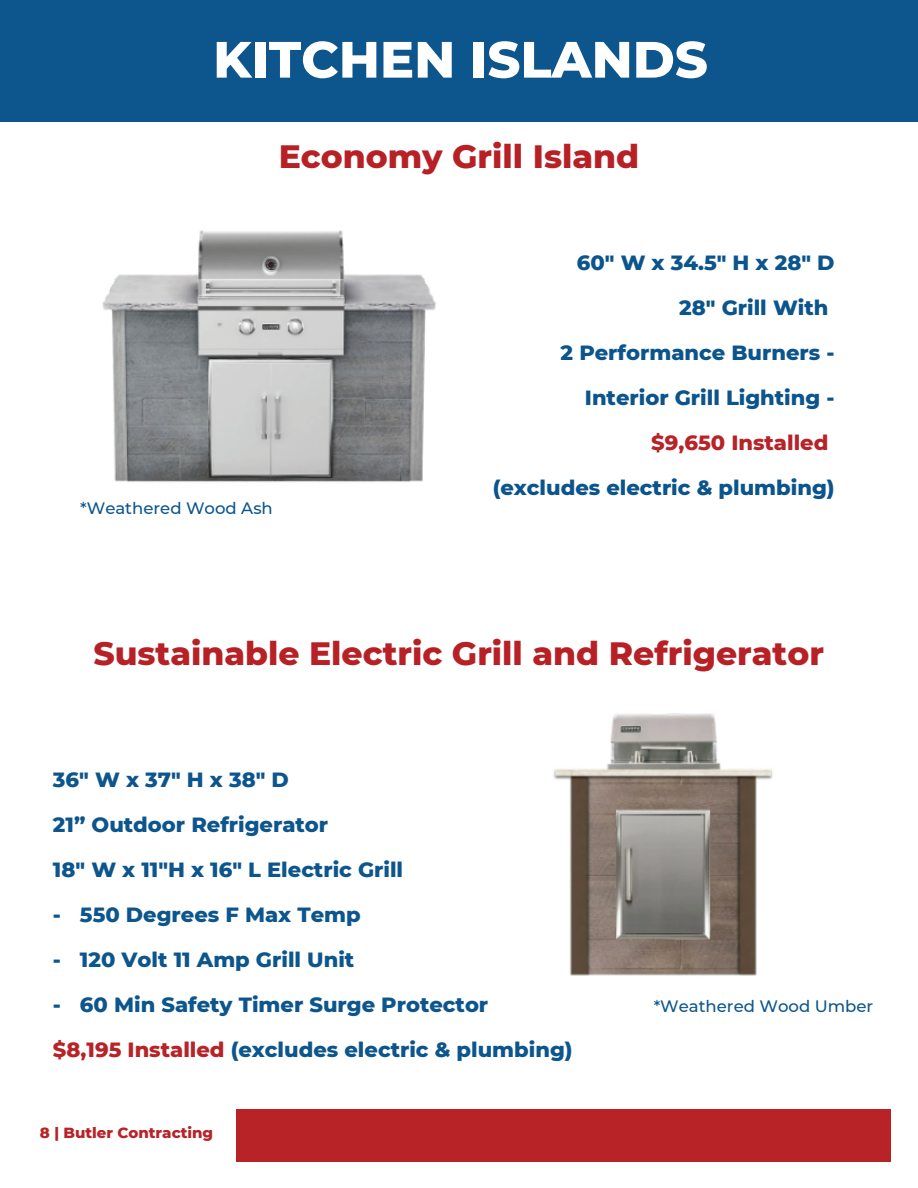
<style>
.page{position:relative;width:918px;height:1188px;background:#fff}
.page>*{position:absolute;margin:0;border:0;box-sizing:border-box;transform-origin:0 0}
.t1{font:800 51px "Montserrat";color:#fff}
.t2{font:800 33px "Montserrat";color:#b72126}
.t3{font:800 21px/45px "Montserrat";color:#0d558d}
.t4{font:800 21px/45px "Montserrat";color:#0b548c;text-align:right}
.t5{font:800 21px "Montserrat";color:#b72327}
.t6{font:500 16.5px "Montserrat";color:#0d558d}
.t7{font:800 15px "Montserrat";color:#b72327}
.s1{color:#b72327}
</style>
<div class="page">
<img style="left:102px;top:230px;width:334px;height:252px">
<img style="left:553px;top:713px;width:220px;height:263px">
<div style="left:0;top:0;width:918px;height:121px;background:#0d558d"></div>
<div style="left:236px;top:1109px;width:654px;height:52px;background:#b72327"></div>
<h1 class="t1" style="left:213px;top:22px;width:496px">KITCHEN ISLANDS</h1>
<h2 class="t2" style="left:279px;top:132px;width:362px">Economy Grill Island</h2>
<p class="t6" style="left:80px;top:496px;width:194px">*Weathered Wood Ash</p>
<p class="t4" style="left:561px;top:239px;width:275px">60″ W x 34.5″ H x 28″ D<br>28" Grill With<br>2 Performance Burners -<br>Interior Grill Lighting -</p>
<p class="t5" style="left:651px;top:428px;width:179px">$9,650 Installed</p>
<p class="t4" style="left:493px;top:464px;width:343px">(excludes electric &amp; plumbing)</p>
<h2 class="t2" style="left:93px;top:629px;width:732px">Sustainable Electric Grill and Refrigerator</h2>
<p class="t3" style="left:53px;top:755px;width:352px">36″ W x 37″ H x 38″ D<br>21” Outdoor Refrigerator<br>18" W x 11"H x 16" L Electric Grill</p>
<p class="t3" style="left:53px;top:890px;width:309px">- 550 Degrees F Max Temp</p>
<p class="t3" style="left:53px;top:935px;width:303px">- 120 Volt 11 Amp Grill Unit</p>
<p class="t3" style="left:53px;top:980px;width:521px">- 60 Min Safety Timer Surge Protector<br><span class="s1">$8,195 Installed</span> (excludes electric &amp; plumbing)</p>
<p class="t7" style="left:40px;top:1122px;width:175px">8 | Butler Contracting</p>
<p class="t6" style="left:654px;top:994px;width:221px">*Weathered Wood Umber</p>
</div>
